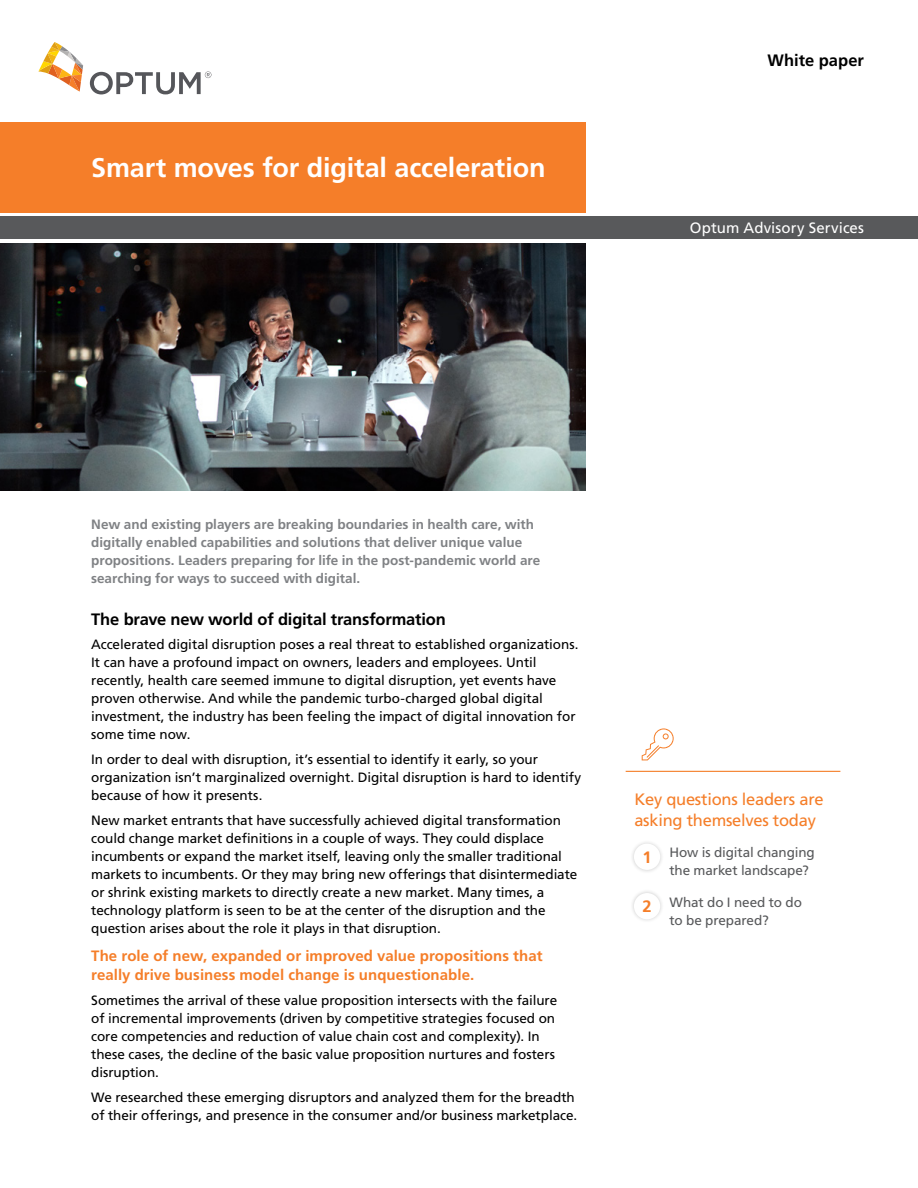
<style>
.page{position:relative;width:918px;height:1188px;background:#fff}
.page>*{position:absolute;margin:0;border:0;box-sizing:border-box;transform-origin:0 0}
.t1{font:700 27px "Frutiger LT Pro";letter-spacing:-.005em;color:#fff}
.t2{font:700 16.5px "Frutiger LT Pro";letter-spacing:-.01em;color:#000}
.t3{font:16.5px/21px "Frutiger LT Pro";letter-spacing:-.015em;color:#f57e29}
.t4{font:700 16.5px "Frutiger LT Pro";color:#f57e29}
.t5{font:700 15px/19.5px "Frutiger LT Pro";letter-spacing:.005em;color:#f57e29}
.t6{font:15px "Frutiger LT Pro";letter-spacing:.005em;color:#fff}
.t7{font:13.5px/18px "Frutiger LT Pro";letter-spacing:-.005em;color:#000}
.t8{font:700 13.5px/18px "Frutiger LT Pro";color:#808285}
.t9{font:13.5px/18px "Frutiger LT Pro";letter-spacing:-.01em;color:#58595b}
</style>
<div class="page">
<img style="left:0;top:243px;width:586px;height:247px">
<div style="left:0;top:122px;width:586px;height:91px;background:#f57e29"></div>
<div style="left:0;top:217px;width:918px;height:22px;background:#58595b"></div>
<svg style="left:38px;top:42px;width:45px;height:50px"></svg>
<svg style="left:90px;top:71px;width:121px;height:23px"></svg>
<hr style="left:626px;top:771px;width:214px;height:1px;background:#f57e29">
<svg style="left:642px;top:728px;width:32px;height:32px"></svg>
<div style="left:630px;top:840px;width:34px;height:34px;background:#000;opacity:.2"></div>
<div style="left:634px;top:844px;width:26px;height:26px;background:#fff;border-radius:50%"></div>
<div style="left:630px;top:889px;width:34px;height:34px;background:#000;opacity:.2"></div>
<div style="left:634px;top:893px;width:26px;height:26px;background:#fff;border-radius:50%"></div>
<h1 class="t1" style="left:91px;top:152px;width:456px">Smart moves for digital acceleration</h1>
<p class="t2" style="left:768px;top:51px;width:98px">White paper</p>
<p class="t6" style="left:690px;top:219px;width:176px">Optum Advisory Services</p>
<p class="t8" style="left:91px;top:515px;width:451px">New and existing players are breaking boundaries in health care, with digitally enabled capabilities and solutions that deliver unique value propositions. Leaders preparing for life in the post-pandemic world are searching for ways to succeed with digital.</p>
<p class="t2" style="left:91px;top:609px;width:356px">The brave new world of digital transformation</p>
<p class="t7" style="left:91px;top:636px;width:489px">Accelerated digital disruption poses a real threat to established organizations.<br>It can have a profound impact on owners, leaders and employees. Until recently, health care seemed immune to digital disruption, yet events have proven otherwise. And while the pandemic turbo-charged global digital investment, the industry has been feeling the impact of digital innovation for some time now.</p>
<p class="t7" style="left:91px;top:751px;width:492px">In order to deal with disruption, it’s essential to identify it early, so your organization isn’t marginalized overnight. Digital disruption is hard to identify because of how it presents.</p>
<p class="t7" style="left:91px;top:811px;width:488px">New market entrants that have successfully achieved digital transformation could change market definitions in a couple of ways. They could displace incumbents or expand the market itself, leaving only the smaller traditional markets to incumbents. Or they may bring new offerings that disintermediate or shrink existing markets to directly create a new market. Many times, a technology platform is seen to be at the center of the disruption and the question arises about the role it plays in that disruption.</p>
<p class="t5" style="left:91px;top:946px;width:453px">The role of new, expanded or improved value propositions that really drive business model change is unquestionable.</p>
<p class="t7" style="left:91px;top:991px;width:468px">Sometimes the arrival of these value proposition intersects with the failure of incremental improvements (driven by competitive strategies focused on core competencies and reduction of value chain cost and complexity). In these cases, the decline of the basic value proposition nurtures and fosters disruption.</p>
<p class="t7" style="left:91px;top:1088px;width:488px">We researched these emerging disruptors and analyzed them for the breadth of their offerings, and presence in the consumer and/or business marketplace.</p>
<p class="t3" style="left:634px;top:788px;width:191px">Key questions leaders are asking themselves today</p>
<p class="t9" style="left:669px;top:843px;width:147px">How is digital changing the market landscape?</p>
<p class="t9" style="left:669px;top:893px;width:134px">What do I need to do to be prepared?</p>
<p class="t4" style="left:642px;top:847px;width:11px">1</p>
<p class="t4" style="left:642px;top:897px;width:11px">2</p>
</div>
